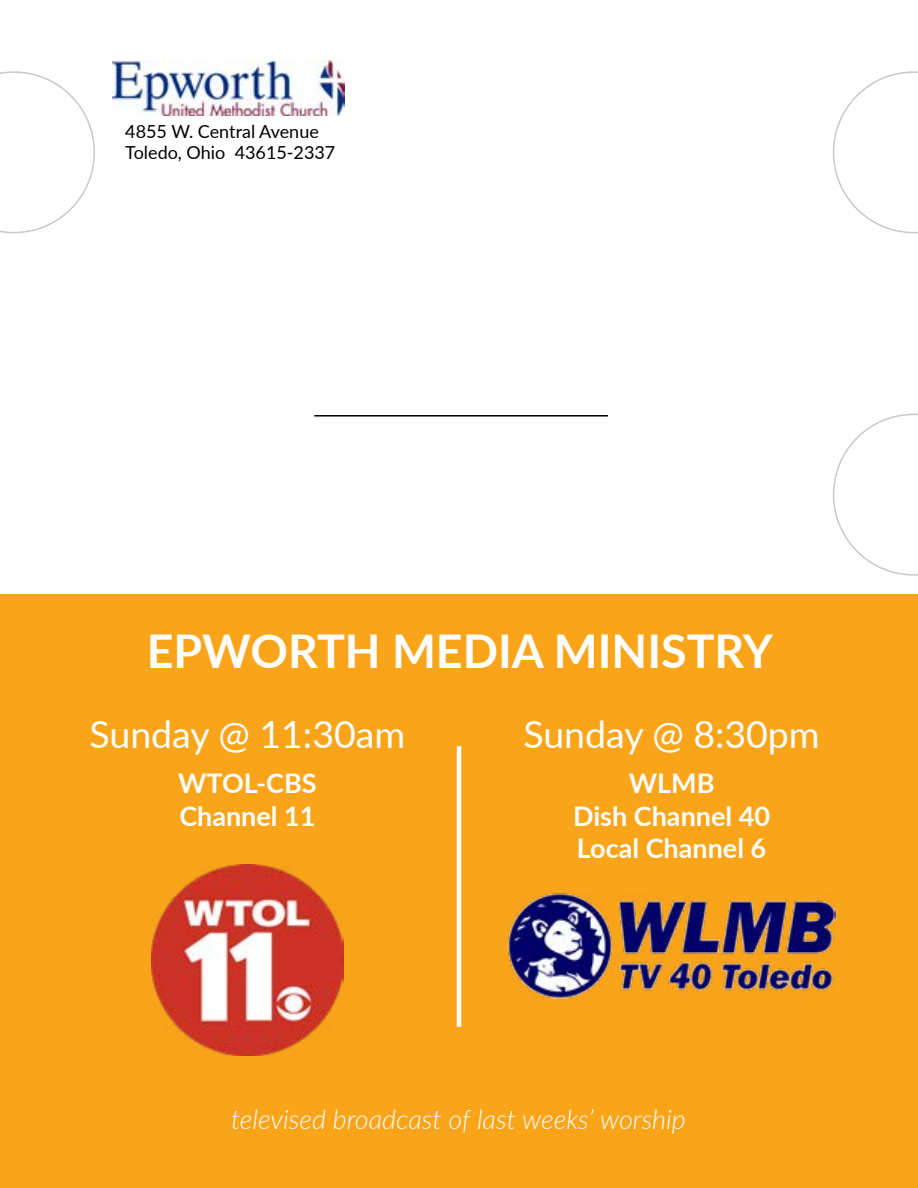
<style>
.page{position:relative;width:918px;height:1188px;background:#fff}
.page>*{position:absolute;margin:0;border:0;box-sizing:border-box;transform-origin:0 0}
.t1{font:700 46.5px "Lato";color:#fff}
.t2{font:37.5px "Lato";color:#fff}
.t3{font:700 27px/32.4px "Lato";color:#fff}
.t4{font:italic 300 27px "Lato";color:#fff}
.t5{font:18px/21.6px "Lato";color:#000}
</style>
<div class="page">
<hr style="left:314px;top:415px;width:294px;height:2px;background:#000">
<svg style="left:0;top:71px;width:95px;height:162px"></svg>
<svg style="left:833px;top:71px;width:85px;height:162px"></svg>
<svg style="left:833px;top:414px;width:85px;height:162px"></svg>
<div style="left:0;top:594px;width:918px;height:594px;background:#faa41a"></div>
<img style="left:112px;top:60px;width:233px;height:56px">
<img style="left:152px;top:864px;width:191px;height:191px">
<img style="left:507px;top:892px;width:329px;height:107px">
<hr style="left:457px;top:746px;width:4px;height:281px;background:#fff">
<p class="t5" style="left:125px;top:120px;width:212px">4855 W. Central Avenue<br>Toledo, Ohio 43615-2337</p>
<h1 class="t1" style="left:147px;top:617px;width:628px">EPWORTH MEDIA MINISTRY</h1>
<h2 class="t2" style="left:90px;top:708px;width:317px">Sunday @ 11:30am</h2>
<p class="t3" style="left:178px;top:766px;width:140px">WTOL-CBS<br>Channel 11</p>
<h2 class="t2" style="left:523px;top:708px;width:298px">Sunday @ 8:30pm</h2>
<p class="t3" style="left:573px;top:766px;width:199px;text-align:center">WLMB<br>Dish Channel 40<br>Local Channel 6</p>
<p class="t4" style="left:231px;top:1100px;width:456px">televised broadcast of last weeks’ worship</p>
</div>
